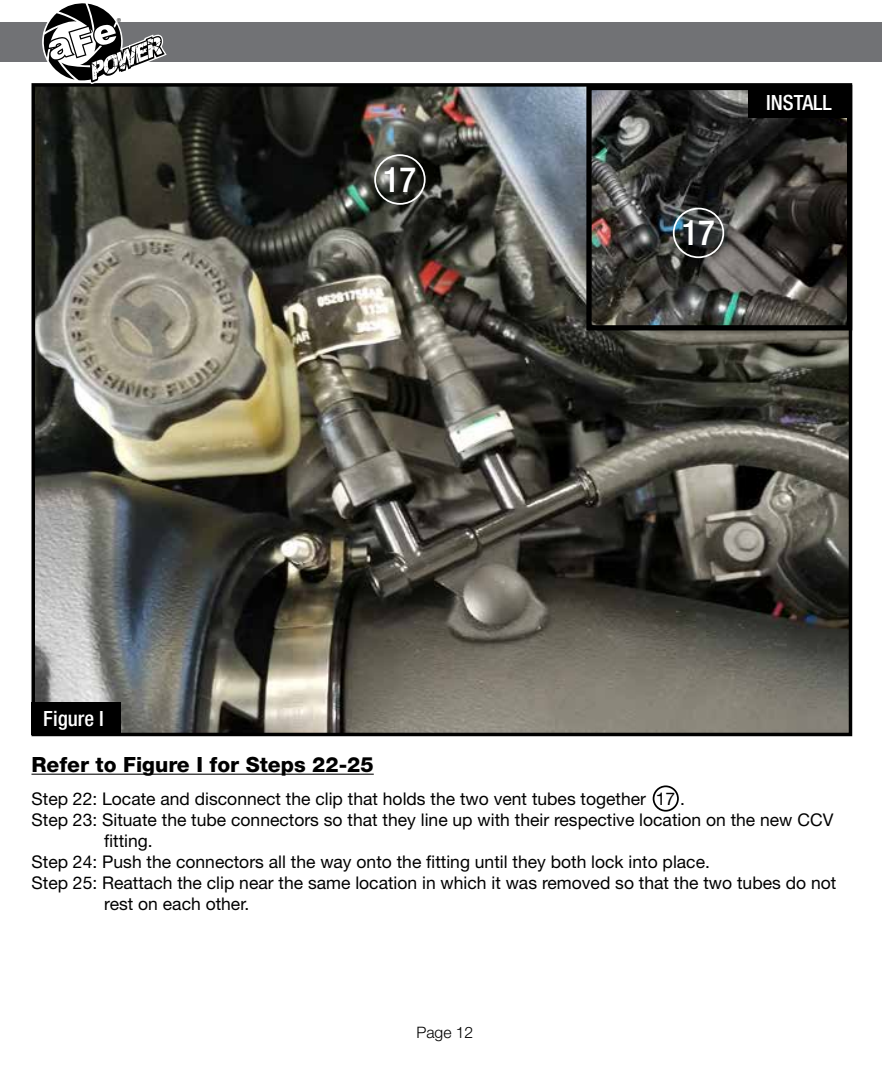
<style>
.page{position:relative;width:882px;height:1071px;background:#fff}
.page>*{position:absolute;margin:0;border:0;box-sizing:border-box;transform-origin:0 0}
.t1{font:500 condensed 35px "Helvetica Neue";color:#fff}
.t2{font:800 21px "Helvetica Neue";color:#000}
.t3{font:500 condensed 21px "Helvetica Neue";color:#fff}
.t4{font:17.5px "Helvetica Neue";color:#000}
.t5{font:300 15.75px "Helvetica Neue";color:#000}
.t6{font:8.75px "Myriad";color:#000}
</style>
<div class="page">
<img style="left:37px;top:88px;width:810px;height:643px">
<div style="left:32px;top:83px;width:820px;height:653px;border:4px solid #000"></div>
<div style="left:0;top:23px;width:882px;height:39px;background:#717275"></div>
<svg style="left:43px;top:3px;width:124px;height:82px"></svg>
<hr style="left:32px;top:774px;width:342px;height:1px;background:#000">
<div style="left:32px;top:702px;width:89px;height:32px;background:#000"></div>
<img style="left:592px;top:91px;width:254px;height:233px">
<div style="left:586px;top:85px;width:266px;height:245px;border:5px solid #000"></div>
<div style="left:748px;top:85px;width:102px;height:33px;background:#000"></div>
<div style="left:374px;top:154px;width:52px;height:51px;border:2px solid #fff;border-radius:50%"></div>
<div style="left:673px;top:208px;width:51px;height:50px;border:2px solid #fff;border-radius:50%"></div>
<div style="left:653px;top:785px;width:26px;height:27px;border:2px solid #000;border-radius:50%"></div>
<p class="t6" style="left:117px;top:17px;width:6px">®</p>
<p class="t3" style="left:43px;top:706px;width:62px">Figure I</p>
<h1 class="t1" style="left:383px;top:158px;width:35px">17</h1>
<h1 class="t1" style="left:681px;top:212px;width:35px">17</h1>
<p class="t3" style="left:766px;top:90px;width:67px">INSTALL</p>
<p class="t2" style="left:32px;top:752px;width:344px">Refer to Figure I for Steps 22-25</p>
<p class="t4" style="left:32px;top:788px;width:655px">Step 22: Locate and disconnect the clip that holds the two vent tubes together 17 .</p>
<p class="t4" style="left:32px;top:809px;width:803px">Step 23: Situate the tube connectors so that they line up with their respective location on the new CCV</p>
<p class="t4" style="left:104px;top:830px;width:50px">fitting.</p>
<p class="t4" style="left:32px;top:851px;width:680px">Step 24: Push the connectors all the way onto the fitting until they both lock into place.</p>
<p class="t4" style="left:32px;top:872px;width:806px">Step 25: Reattach the clip near the same location in which it was removed so that the two tubes do not</p>
<p class="t4" style="left:104px;top:893px;width:147px">rest on each other.</p>
<p class="t5" style="left:416px;top:1023px;width:58px">Page 12</p>
</div>
